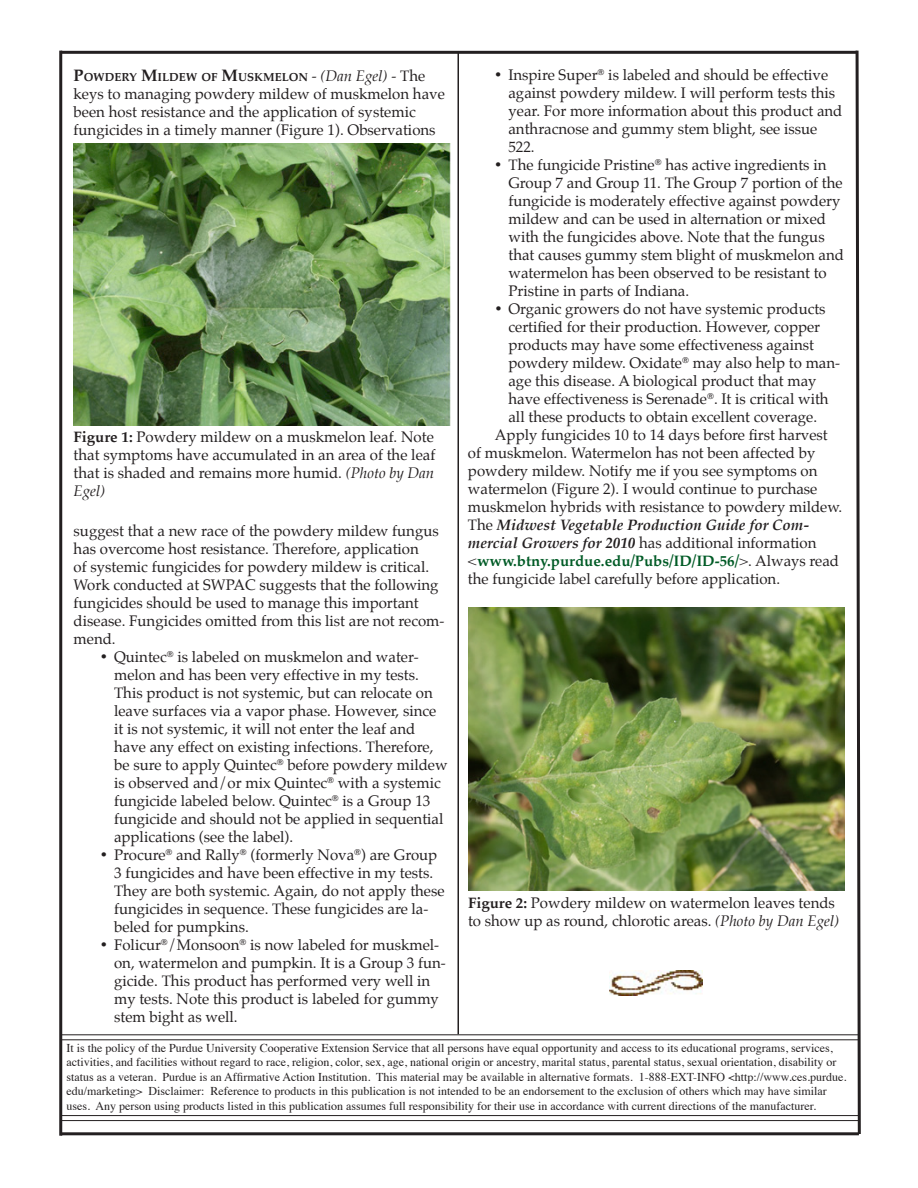
<style>
.page{position:relative;width:918px;height:1188px;background:#fff}
.page>*{position:absolute;margin:0;border:0;box-sizing:border-box;transform-origin:0 0}
.t1{font:15px/18px "Palatino";color:#231f20}
.t2{font:12px/14.4px "Times";color:#231f20}
.t3{font:700 11.55px "Palatino";color:#231f20}
.s1{font-size:16.5px}
.s2{font-weight:400;font-size:15px}
.s3{font-weight:400;font-style:italic;font-size:15px}
.s4{font-weight:700}
.s5{font-style:italic}
.s6{font-weight:700;font-style:italic}
.s7{font-weight:700;color:#005b26}
</style>
<div class="page">
<hr style="left:61px;top:1034px;width:798px;height:1px;background:#231f20">
<hr style="left:61px;top:1039px;width:798px;height:1px;background:#231f20">
<hr style="left:61px;top:1115px;width:798px;height:1px;background:#231f20">
<hr style="left:61px;top:1120px;width:798px;height:1px;background:#231f20">
<hr style="left:458px;top:53px;width:1px;height:981px;background:#231f20">
<hr style="left:59px;top:51px;width:3px;height:1085px;background:#231f20">
<hr style="left:61px;top:1132px;width:798px;height:3px;background:#231f20">
<hr style="left:61px;top:51px;width:796px;height:3px;background:#231f20">
<svg style="left:854px;top:50px;width:7px;height:1086px"></svg>
<img style="left:74px;top:143px;width:376px;height:283px">
<img style="left:468px;top:608px;width:376px;height:282px">
<img style="left:610px;top:970px;width:93px;height:26px">
<p class="t3" style="left:74px;top:67px;width:353px"><span class="s1">P</span>OWDERY <span class="s1">M</span>ILDEW OF <span class="s1">M</span>USKMELON <span class="s2">-</span> <span class="s3">(Dan Egel)</span> <span class="s2">- The</span></p>
<p class="t1" style="left:74px;top:85px;width:373px">keys to managing powdery mildew of muskmelon have been host resistance and the application of systemic fungicides in a timely manner (Figure 1). Observations</p>
<p class="t1" style="left:74px;top:428px;width:363px;text-align:justify"><span class="s4">Figure 1:</span> Powdery mildew on a muskmelon leaf. Note that symptoms have accumulated in an area of the leaf that is shaded and remains more humid. <span class="s5">(Photo by Dan Egel)</span></p>
<p class="t1" style="left:74px;top:522px;width:372px">suggest that a new race of the powdery mildew fungus has overcome host resistance. Therefore, application<br>of systemic fungicides for powdery mildew is critical.<br>Work conducted at SWPAC suggests that the following fungicides should be used to manage this important disease. Fungicides omitted from this list are not recom&shy;mend.</p>
<p class="t1" style="left:114px;top:648px;width:335px;text-indent:-13px">• Quintec is labeled on muskmelon and water&shy;melon and has been very effective in my tests.<br>This product is not systemic, but can relocate on leave surfaces via a vapor phase. However, since it is not systemic, it will not enter the leaf and have any effect on existing infections. Therefore, be sure to apply Quintec before powdery mildew is observed and/or mix Quintec with a systemic fungicide labeled below. Quintec is a Group 13 fungicide and should not be applied in sequential applications (see the label).</p>
<p class="t1" style="left:114px;top:846px;width:332px;text-indent:-14px">• Procure and Rally (formerly Nova ) are Group 3 fungicides and have been effective in my tests.<br>They are both systemic. Again, do not apply these fungicides in sequence. These fungicides are la&shy;beled for pumpkins.</p>
<p class="t1" style="left:114px;top:936px;width:333px;text-indent:-13px">• Folicur /Monsoon is now labeled for muskmel&shy;on, watermelon and pumpkin. It is a Group 3 fun&shy;gicide. This product has performed very well in my tests. Note this product is labeled for gummy stem bight as well.</p>
<p class="t1" style="left:508px;top:66px;width:335px;text-indent:-14px">• Inspire Super is labeled and should be effective against powdery mildew. I will perform tests this year. For more information about this product and anthracnose and gummy stem blight, see issue 522.</p>
<p class="t1" style="left:509px;top:156px;width:337px;text-indent:-14px">• The fungicide Pristine has active ingredients in Group 7 and Group 11. The Group 7 portion of the fungicide is moderately effective against powdery mildew and can be used in alternation or mixed with the fungicides above. Note that the fungus that causes gummy stem blight of muskmelon and watermelon has been observed to be resistant to Pristine in parts of Indiana.</p>
<p class="t1" style="left:508px;top:300px;width:333px;text-indent:-13px">• Organic growers do not have systemic products certified for their production. However, copper products may have some effectiveness against powdery mildew. Oxidate may also help to man&shy;age this disease. A biological product that may have effectiveness is Serenade . It is critical with all these products to obtain excellent coverage.</p>
<p class="t1" style="left:468px;top:426px;width:376px;text-indent:27px">Apply fungicides 10 to 14 days before first harvest of muskmelon. Watermelon has not been affected by powdery mildew. Notify me if you see symptoms on watermelon (Figure 2). I would continue to purchase muskmelon hybrids with resistance to powdery mildew.<br>The <span class="s6">Midwest Vegetable Production Guide for Com&shy;mercial Growers for 2010</span> has additional information &lt;<span class="s7">www.btny.purdue.edu/Pubs/ID/ID-56/</span>&gt;. Always read the fungicide label carefully before application.</p>
<p class="t1" style="left:468px;top:894px;width:373px"><span class="s4">Figure 2:</span> Powdery mildew on watermelon leaves tends to show up as round, chlorotic areas. <span class="s5">(Photo by Dan Egel)</span></p>
<p class="t2" style="left:67px;top:1040px;width:781px">It is the policy of the Purdue University Cooperative Extension Service that all persons have equal opportunity and access to its educational programs, services, activities, and facilities without regard to race, religion, color, sex, age, national origin or ancestry, marital status, parental status, sexual orientation, disability or status as a veteran. Purdue is an Affirmative Action Institution. This material may be available in alternative formats. 1-888-EXT-INFO &lt;http://www.ces.purdue. edu/marketing&gt; Disclaimer: Reference to products in this publication is not intended to be an endorsement to the exclusion of others which may have similar uses. Any person using products listed in this publication assumes full responsibility for their use in accordance with current directions of the manufacturer.</p>
</div>
